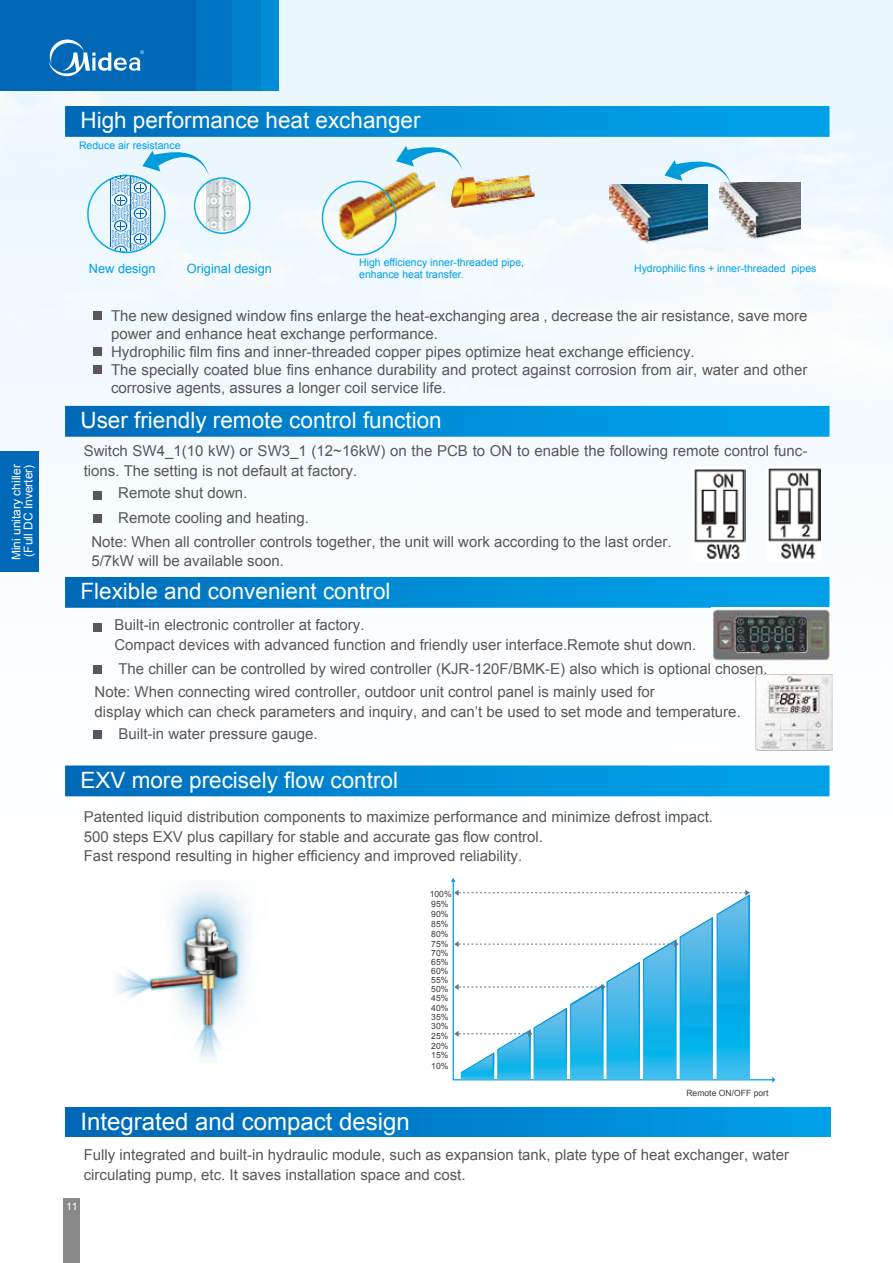
<style>
.page{position:relative;width:893px;height:1263px;background:#fff}
.page>*{position:absolute;margin:0;border:0;box-sizing:border-box;transform-origin:0 0}
.t1{font:24px "Arial";color:#fff}
.t2{font:22.5px "Arial";color:#fff}
.t3{font:15px/19.5px "Arial";color:#595757}
.t4{font:12.75px "Arial";color:#00a0e9}
.t5{font:12px/12px "Arial";color:#fff;text-align:center}
.t6{font:10.5px/12.6px "Arial";color:#00a0e9}
.t7{font:10.5px "Arial";color:#fff}
.t8{font:8.55px "Arial";color:#3e3a39}
</style>
<div class="page">
<img style="left:0;top:0;width:893px;height:1263px">
<div style="left:203px;top:0;width:76px;height:90px;background:#008cd6"></div>
<div style="left:185px;top:0;width:76px;height:90px;background:#0081cc"></div>
<div style="left:156px;top:0;width:76px;height:90px;background:#0075c2"></div>
<div style="left:0;top:0;width:195px;height:90px;background:#0068b7"></div>
<svg style="left:49px;top:40px;width:95px;height:36px"></svg>
<div style="left:64px;top:1198px;width:16px;height:65px;background:#898989"></div>
<svg style="left:65px;top:765px;width:764px;height:31px"></svg>
<svg style="left:65px;top:106px;width:764px;height:146px"></svg>
<img style="left:610px;top:185px;width:97px;height:58px">
<div style="left:93px;top:311px;width:9px;height:9px;background:#595757"></div>
<div style="left:93px;top:347px;width:9px;height:8px;background:#595757"></div>
<div style="left:93px;top:365px;width:9px;height:8px;background:#595757"></div>
<svg style="left:65px;top:406px;width:764px;height:31px"></svg>
<div style="left:65px;top:1107px;width:766px;height:30px;background:linear-gradient(to right,#0064b2,#009fe7)"></div>
<div style="left:0;top:451px;width:39px;height:121px;background:#0068b7"></div>
<img style="left:112px;top:881px;width:165px;height:184px">
<svg style="left:452px;top:880px;width:322px;height:201px"></svg>
<svg style="left:451px;top:878px;width:5px;height:4px"></svg>
<svg style="left:772px;top:1077px;width:3px;height:6px"></svg>
<svg style="left:454px;top:890px;width:296px;height:190px"></svg>
<div style="left:93px;top:491px;width:9px;height:8px;background:#595757"></div>
<div style="left:93px;top:514px;width:9px;height:9px;background:#595757"></div>
<img style="left:693px;top:468px;width:53px;height:92px">
<img style="left:767px;top:467px;width:54px;height:94px">
<svg style="left:65px;top:577px;width:764px;height:31px"></svg>
<div style="left:93px;top:623px;width:9px;height:8px;background:#595757"></div>
<div style="left:93px;top:665px;width:9px;height:8px;background:#595757"></div>
<div style="left:93px;top:730px;width:9px;height:9px;background:#595757"></div>
<img style="left:711px;top:607px;width:121px;height:57px">
<img style="left:755px;top:674px;width:77px;height:77px">
<h2 class="t2" style="left:80px;top:106px;width:342px">High performance heat exchanger</h2>
<p class="t6" style="left:79px;top:139px;width:103px">Reduce air resistance</p>
<p class="t5" style="left:10px;top:560px;width:98px;rotate:-90deg">Mini unitary chiller (Full DC Inverter)</p>
<p class="t4" style="left:89px;top:260px;width:68px">New design</p>
<p class="t4" style="left:187px;top:260px;width:87px">Original design</p>
<p class="t6" style="left:359px;top:256px;width:166px">High efficiency inner-threaded pipe, enhance heat transfer.</p>
<p class="t6" style="left:634px;top:262px;width:184px">Hydrophilic fins + inner-threaded pipes</p>
<p class="t3" style="left:111px;top:306px;width:698px;line-height:18px">The new designed window fins enlarge the heat-exchanging area , decrease the air resistance, save more power and enhance heat exchange performance.<br>Hydrophilic film fins and inner-threaded copper pipes optimize heat exchange efficiency.<br>The specially coated blue fins enhance durability and protect against corrosion from air, water and other corrosive agents, assures a longer coil service life.</p>
<h2 class="t2" style="left:80px;top:406px;width:363px">User friendly remote control function</h2>
<p class="t3" style="left:84px;top:441px;width:725px">Switch SW4_1(10 kW) or SW3_1 (12~16kW) on the PCB to ON to enable the following remote control func&shy;tions. The setting is not default at factory.</p>
<p class="t3" style="left:118px;top:484px;width:131px">Remote shut down.</p>
<p class="t3" style="left:118px;top:508px;width:192px">Remote cooling and heating.</p>
<p class="t3" style="left:91px;top:532px;width:582px">Note: When all controller controls together, the unit will work according to the last order.</p>
<p class="t3" style="left:91px;top:552px;width:194px">5/7kW will be available soon.</p>
<h2 class="t2" style="left:80px;top:577px;width:312px">Flexible and convenient control</h2>
<p class="t3" style="left:114px;top:615px;width:583px">Built-in electronic controller at factory.<br>Compact devices with advanced function and friendly user interface.Remote shut down.</p>
<p class="t3" style="left:95px;top:657px;width:675px;line-height:23.2px;text-indent:24px">The chiller can be controlled by wired controller (KJR-120F/BMK-E) also which is optional chosen.<br>Note: When connecting wired controller, outdoor unit control panel is mainly used for</p>
<p class="t3" style="left:118px;top:700px;width:624px;line-height:22.4px;text-indent:-24px">display which can check parameters and inquiry, and can’t be used to set mode and temperature.<br>Built-in water pressure gauge.</p>
<h2 class="t2" style="left:80px;top:765px;width:319px">EXV more precisely flow control</h2>
<p class="t3" style="left:84px;top:807px;width:631px">Patented liquid distribution components to maximize performance and minimize defrost impact.<br>500 steps EXV plus capillary for stable and accurate gas flow control.<br>Fast respond resulting in higher efficiency and improved reliability.</p>
<p class="t8" style="left:430px;top:888px;width:23px">100%</p>
<p class="t8" style="left:431px;top:898px;width:19px">95%</p>
<p class="t8" style="left:431px;top:909px;width:19px">90%</p>
<p class="t8" style="left:431px;top:918px;width:19px">85%</p>
<p class="t8" style="left:431px;top:929px;width:19px">80%</p>
<p class="t8" style="left:431px;top:938px;width:19px">75%</p>
<p class="t8" style="left:431px;top:947px;width:19px">70%</p>
<p class="t8" style="left:431px;top:956px;width:19px">65%</p>
<p class="t8" style="left:431px;top:965px;width:19px">60%</p>
<p class="t8" style="left:431px;top:974px;width:19px">55%</p>
<p class="t8" style="left:431px;top:983px;width:19px">50%</p>
<p class="t8" style="left:431px;top:993px;width:19px">45%</p>
<p class="t8" style="left:431px;top:1002px;width:19px">40%</p>
<p class="t8" style="left:431px;top:1012px;width:19px">35%</p>
<p class="t8" style="left:431px;top:1021px;width:19px">30%</p>
<p class="t8" style="left:431px;top:1030px;width:19px">25%</p>
<p class="t8" style="left:431px;top:1040px;width:19px">20%</p>
<p class="t8" style="left:431px;top:1050px;width:19px">15%</p>
<h1 class="t1" style="left:80px;top:1106px;width:331px">Integrated and compact design</h1>
<p class="t8" style="left:431px;top:1060px;width:19px">10%</p>
<p class="t8" style="left:686px;top:1087px;width:84px">Remote ON/OFF port</p>
<p class="t7" style="left:66px;top:1199px;width:13px">11</p>
<p class="t3" style="left:84px;top:1145px;width:707px">Fully integrated and built-in hydraulic module, such as expansion tank, plate type of heat exchanger, water circulating pump, etc. It saves installation space and cost.</p>
</div>
